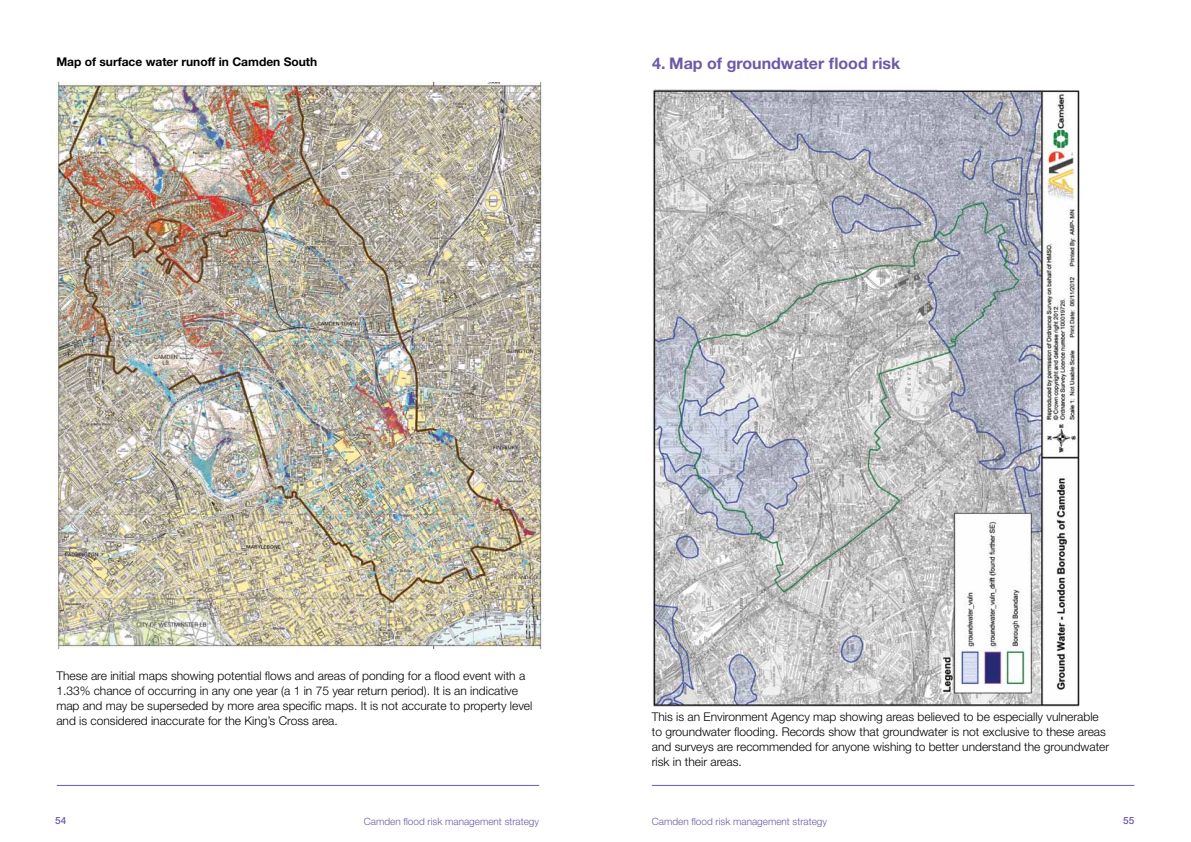
<style>
.page{position:relative;width:1191px;height:842px;background:#fff}
.page>*{position:absolute;margin:0;border:0;box-sizing:border-box;transform-origin:0 0}
.t1{font:700 16px "Helvetica Neue";color:#6e59a7}
.t2{font:300 12px/15px "Helvetica Neue";color:#000}
.t3{font:700 12px "Helvetica Neue";color:#000}
.t4{font:300 10px "Helvetica Neue";color:#6e59a7}
.t5{font:500 10px "Helvetica Neue";color:#6e59a7}
</style>
<div class="page">
<hr style="left:57px;top:785px;width:482px;height:1px;background:#6e59a7">
<hr style="left:652px;top:785px;width:482px;height:1px;background:#6e59a7">
<img style="left:56px;top:83px;width:486px;height:565px">
<img style="left:652px;top:90px;width:427px;height:616px">
<p class="t3" style="left:56px;top:54px;width:262px">Map of surface water runoff in Camden South</p>
<h1 class="t1" style="left:652px;top:53px;width:250px">4. Map of groundwater flood risk</h1>
<p class="t2" style="left:56px;top:668px;width:477px">These are initial maps showing potential flows and areas of ponding for a flood event with a 1.33% chance of occurring in any one year (a 1 in 75 year return period). It is an indicative map and may be superseded by more area specific maps. It is not accurate to property level and is considered inaccurate for the King’s Cross area.</p>
<p class="t2" style="left:652px;top:709px;width:459px">This is an Environment Agency map showing areas believed to be especially vulnerable to groundwater flooding. Records show that groundwater is not exclusive to these areas and surveys are recommended for anyone wishing to better understand the groundwater risk in their areas.</p>
<p class="t5" style="left:55px;top:815px;width:13px">54</p>
<p class="t4" style="left:364px;top:815px;width:177px">Camden flood risk management strategy</p>
<p class="t4" style="left:652px;top:815px;width:177px">Camden flood risk management strategy</p>
<p class="t5" style="left:1123px;top:815px;width:13px">55</p>
</div>
